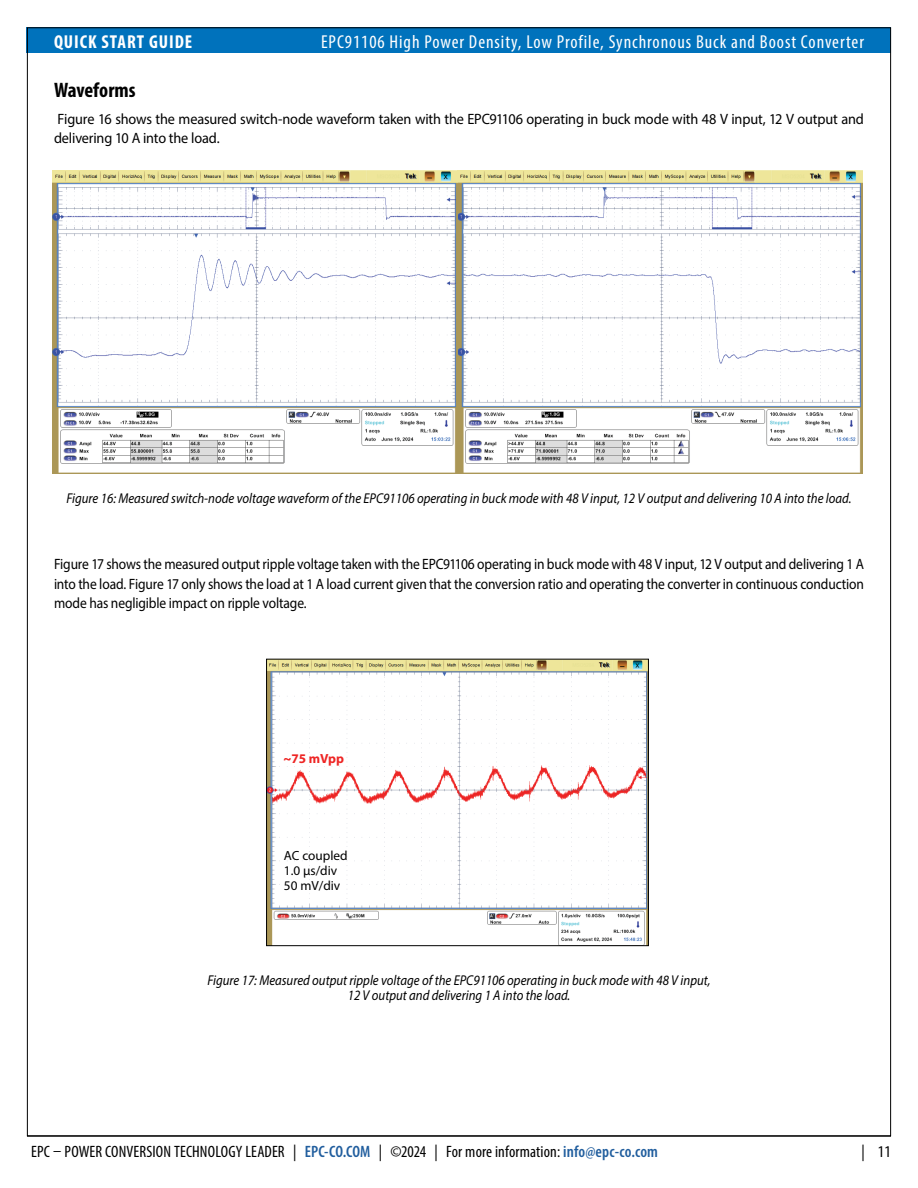
<style>
.page{position:relative;width:918px;height:1188px;background:#fff}
.page>*{position:absolute;margin:0;border:0;box-sizing:border-box;transform-origin:0 0}
.QSG_Basic_Text{font:700 condensed 21px "Myriad Pro";color:#000}
.t1{font:condensed 18.75px "Myriad Pro";letter-spacing:.05em;color:#fff}
.t2{font:700 condensed 18.75px "Myriad Pro";letter-spacing:.05em;color:#fff}
.t3{font:condensed 16.5px "Myriad Pro";letter-spacing:.01em;color:#000}
.QSG_Basic_Text-2{font:15px/19.5px "Myriad Pro";letter-spacing:-.01em;color:#000;text-align:justify;scale:.9 1}
.QSG_Basic_Text-3{font:15px/19.5px "Myriad Pro";letter-spacing:-.01em;color:#000;scale:.95 1}
.t4{font:italic 14.25px/15px "Myriad Pro";color:#000;text-align:center;scale:.9 1}
.t5{font:13.2px/14.7px "Myriad Pro";color:#000}
.t6{font:700 13.2px "Myriad Pro";color:#ee2524}
.s1{font-weight:600;color:#215e9e}
</style>
<div class="page">
<div style="left:27px;top:27px;width:864px;height:26px;background:#0072bc"></div>
<hr style="left:27px;top:1136px;width:864px;height:1px;background:#000">
<img style="left:268px;top:661px;width:379px;height:283px">
<div style="left:266px;top:659px;width:383px;height:287px;border:1px solid #000"></div>
<img style="left:52px;top:170px;width:811px;height:304px">
<p class="t2" style="left:54px;top:30px;width:140px">QUICK START GUIDE</p>
<p class="t1" style="left:321px;top:30px;width:544px">EPC91106 High Power Density, Low Profile, Synchronous Buck and Boost Converter</p>
<p class="QSG_Basic_Text" style="left:54px;top:77px;width:83px">Waveforms</p>
<p class="QSG_Basic_Text-3" style="left:54px;top:109px;width:854px">Figure 16 shows the measured switch-node waveform taken with the EPC91106 operating in buck mode with 48 V input, 12 V output and delivering 10 A into the load.</p>
<p class="t4" style="left:66px;top:490px;width:874px">Figure 16: Measured switch-node voltage waveform of the EPC91106 operating in buck mode with 48 V input, 12 V output and delivering 10 A into the load.</p>
<p class="QSG_Basic_Text-2" style="left:54px;top:554px;width:902px">Figure 17 shows the measured output ripple voltage taken with the EPC91106 operating in buck mode with 48 V input, 12 V output and delivering 1 A into the load. Figure 17 only shows the load at 1 A load current given that the conversion ratio and operating the converter in continuous conduction mode has negligible impact on ripple voltage.</p>
<p class="t6" style="left:284px;top:750px;width:62px">~75 mVpp</p>
<p class="t5" style="left:284px;top:848px;width:65px">AC coupled<br>1.0 μs/div<br>50 mV/div</p>
<p class="t4" style="left:207px;top:972px;width:560px">Figure 17: Measured output ripple voltage of the EPC91106 operating in buck mode with 48 V input,<br>12 V output and delivering 1 A into the load.</p>
<p class="t3" style="left:31px;top:1142px;width:628px">EPC – POWER CONVERSION TECHNOLOGY LEADER | <span class="s1">EPC-CO.COM</span> | ©2024 | For more information: <span class="s1">info@epc-co.com</span></p>
<p class="t3" style="left:862px;top:1142px;width:31px">| 11</p>
</div>
